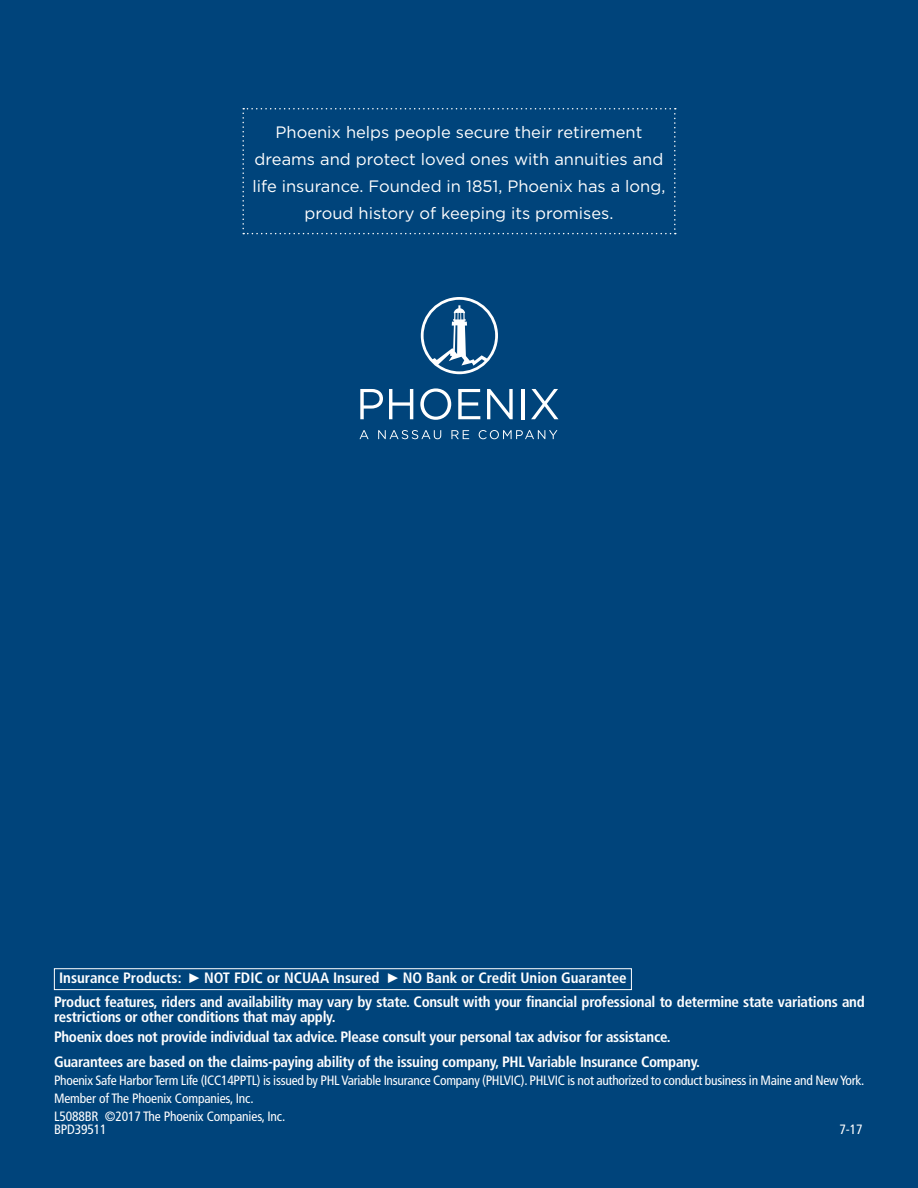
<style>
.page{position:relative;width:918px;height:1188px;background:#00447b}
.page>*{position:absolute;margin:0;border:0;box-sizing:border-box;transform-origin:0 0}
.t1{font:16.5px/27px "Gotham";color:#fff;text-align:center}
._8_9_Sabon_Italic{font:700 condensed 15px/15px "Frutiger";letter-spacing:-.02em;color:#fff}
._9_12_Gotham_Book{font:700 condensed 15px "Frutiger";letter-spacing:-.02em;color:#fff}
._8_9_Sabon_Italic-2{font:700 condensed 15px "Frutiger";color:#fff}
.t2{font:condensed 13.5px "Frutiger";letter-spacing:-.02em;color:#fff}
.s1{font-family:"Mathematical Pi Six";font-weight:400;font-stretch:normal;font-size:13.5px}
</style>
<div class="page">
<svg style="left:242px;top:108px;width:434px;height:126px"></svg>
<div style="left:54px;top:968px;width:578px;height:22px;border:1px solid #fff"></div>
<svg style="left:360px;top:430px;width:9px;height:9px"></svg>
<svg style="left:378px;top:430px;width:63px;height:9px"></svg>
<svg style="left:451px;top:430px;width:18px;height:9px"></svg>
<svg style="left:479px;top:430px;width:78px;height:9px"></svg>
<svg style="left:360px;top:389px;width:23px;height:30px"></svg>
<svg style="left:389px;top:389px;width:24px;height:30px"></svg>
<svg style="left:420px;top:388px;width:31px;height:32px"></svg>
<svg style="left:458px;top:389px;width:22px;height:30px"></svg>
<svg style="left:487px;top:389px;width:26px;height:30px"></svg>
<hr style="left:521px;top:389px;width:4px;height:30px;background:#fff">
<svg style="left:531px;top:389px;width:27px;height:30px"></svg>
<svg style="left:421px;top:297px;width:77px;height:77px"></svg>
<p class="t1" style="left:253px;top:118px;width:414px">Phoenix helps people secure their retirement dreams and protect loved ones with annuities and life insurance. Founded in 1851, Phoenix has a long, proud history of keeping its promises.</p>
<p class="_8_9_Sabon_Italic-2" style="left:59px;top:969px;width:569px">Insurance Products: <span class="s1">c</span> NOT FDIC or NCUAA Insured <span class="s1">c</span> NO Bank or Credit Union Guarantee</p>
<p class="_8_9_Sabon_Italic" style="left:54px;top:995px;width:812px">Product features, riders and availability may vary by state. Consult with your financial professional to determine state variations and restrictions or other conditions that may apply.</p>
<p class="_9_12_Gotham_Book" style="left:54px;top:1028px;width:618px">Phoenix does not provide individual tax advice. Please consult your personal tax advisor for assistance.</p>
<p class="_8_9_Sabon_Italic" style="left:54px;top:1054px;width:648px">Guarantees are based on the claims-paying ability of the issuing company, PHL Variable Insurance Company.</p>
<p class="t2" style="left:54px;top:1072px;width:812px">Phoenix Safe Harbor Term Life (ICC14PPTL) is issued by PHL Variable Insurance Company (PHLVIC). PHLVIC is not authorized to conduct business in Maine and New York.</p>
<p class="t2" style="left:54px;top:1090px;width:201px">Member of The Phoenix Companies, Inc.</p>
<p class="t2" style="left:54px;top:1108px;width:233px">L5088BR ©2017 The Phoenix Companies, Inc.</p>
<p class="t2" style="left:54px;top:1121px;width:54px">BPD39511</p>
<p class="t2" style="left:839px;top:1121px;width:25px">7-17</p>
</div>
